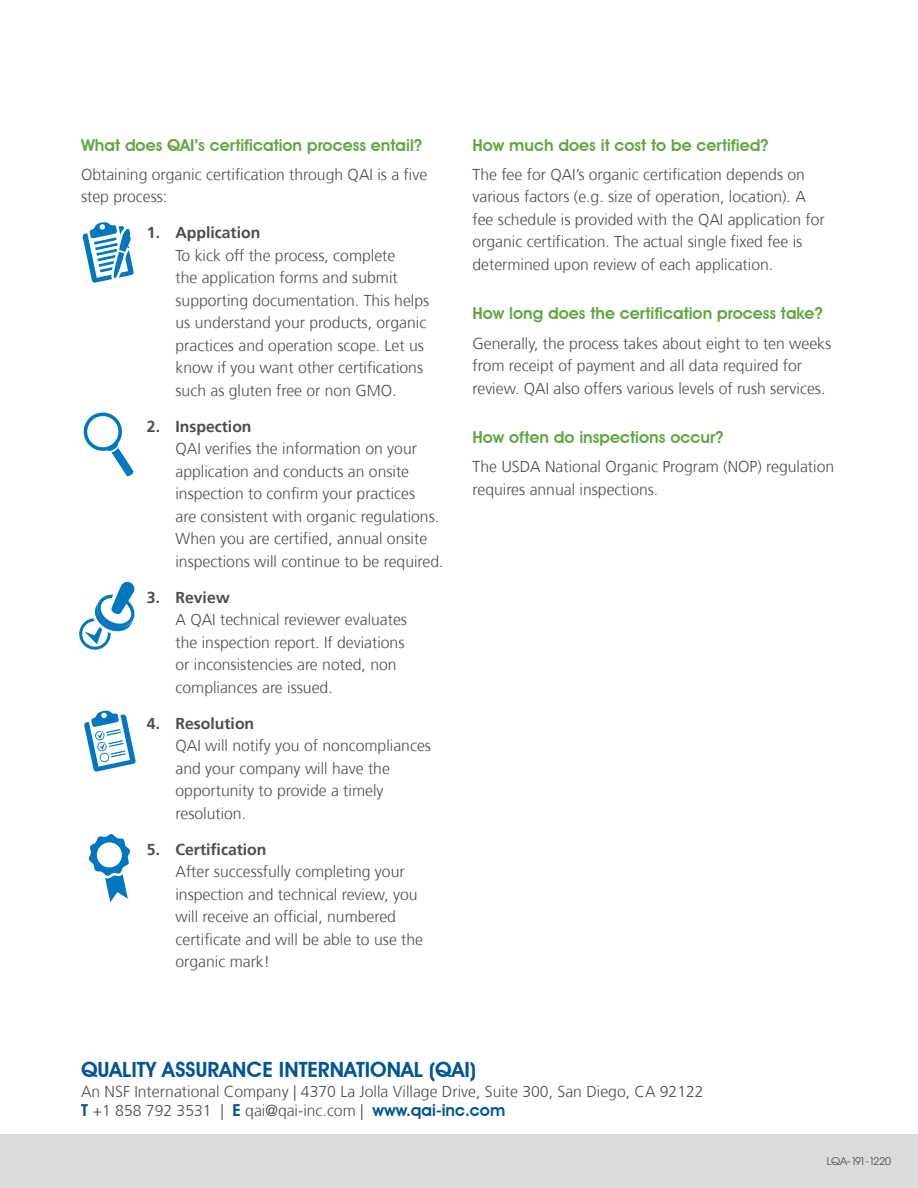
<style>
.page{position:relative;width:918px;height:1188px;background:#fff}
.page>*{position:absolute;margin:0;border:0;box-sizing:border-box;transform-origin:0 0}
.t1{font:600 21px "Avant Garde IT Cby BT";color:#005596}
.t2{font:600 16.5px "Avant Garde IT Cby BT";color:#62a744}
.t3{font:300 15.75px/22.5px "Frutiger";color:#4d4d4f}
.t4{font:700 15.75px "Frutiger";color:#4d4d4f}
.t5{font:10.5px "Avant Garde Gothic ITC";letter-spacing:-.07em;color:#4d4d4f}
.s1{font-family:"Avant Garde IT Cby BT";font-weight:600;font-size:16.5px;color:#005596}
</style>
<div class="page">
<div style="left:0;top:1134px;width:918px;height:54px;background:#d8dcdb"></div>
<svg style="left:88px;top:834px;width:42px;height:68px"></svg>
<svg style="left:84px;top:710px;width:52px;height:62px"></svg>
<svg style="left:79px;top:582px;width:56px;height:68px"></svg>
<svg style="left:83px;top:412px;width:51px;height:64px"></svg>
<svg style="left:82px;top:222px;width:52px;height:61px"></svg>
<p class="t2" style="left:81px;top:135px;width:343px">What does QAI’s certification process entail?</p>
<p class="t3" style="left:81px;top:163px;width:348px">Obtaining organic certification through QAI is a five‐ step process:</p>
<p class="t4" style="left:147px;top:224px;width:115px">1. Application</p>
<p class="t3" style="left:176px;top:244px;width:255px">To kick off the process, complete<br>the application forms and submit supporting documentation. This helps us understand your products, organic practices and operation scope. Let us know if you want other certifications such as gluten ‐free or non‐ GMO.</p>
<p class="t4" style="left:147px;top:417px;width:106px">2. Inspection</p>
<p class="t3" style="left:176px;top:438px;width:270px">QAI verifies the information on your application and conducts an on‐site inspection to confirm your practices<br>are consistent with organic regulations.<br>When you are certified, annual on‐site inspections will continue to be required.</p>
<p class="t4" style="left:147px;top:588px;width:84px">3. Review</p>
<p class="t3" style="left:176px;top:609px;width:233px">A QAI technical reviewer evaluates the inspection report. If deviations or inconsistencies are noted, non‐ compliances are issued.</p>
<p class="t4" style="left:147px;top:714px;width:109px">4. Resolution</p>
<p class="t3" style="left:176px;top:735px;width:257px">QAI will notify you of non‐compliances and your company will have the opportunity to provide a timely resolution.</p>
<p class="t4" style="left:147px;top:840px;width:121px">5. Certification</p>
<p class="t3" style="left:176px;top:861px;width:249px">After successfully completing your inspection and technical review, you will receive an official, numbered certificate and will be able to use the organic mark!</p>
<p class="t2" style="left:472px;top:135px;width:298px">How much does it cost to be certified?</p>
<p class="t3" style="left:472px;top:163px;width:354px">The fee for QAI’s organic certification depends on various factors (e.g. size of operation, location). A fee schedule is provided with the QAI application for organic certification. The actual single fixed fee is determined upon review of each application.</p>
<p class="t2" style="left:472px;top:304px;width:352px">How long does the certification process take?</p>
<p class="t3" style="left:472px;top:332px;width:360px">Generally, the process takes about eight to ten weeks from receipt of payment and all data required for review. QAI also offers various levels of rush services.</p>
<p class="t2" style="left:472px;top:427px;width:252px">How often do inspections occur?</p>
<p class="t3" style="left:472px;top:456px;width:363px">The USDA National Organic Program (NOP) regulation requires annual inspections.</p>
<h1 class="t1" style="left:81px;top:1057px;width:397px">QUALITY ASSURANCE INTERNATIONAL (QAI)</h1>
<p class="t3" style="left:81px;top:1082px;width:624px;line-height:19.5px">An NSF International Company | 4370 La Jolla Village Drive, Suite 300, San Diego, CA 92122<br><span class="s1">T</span> +1 858 792 3531 | <span class="s1">E</span> qai@qai-inc.com | <span class="s1">www.qai-inc.com</span></p>
<p class="t5" style="left:827px;top:1155px;width:66px">LQA-191-1220</p>
</div>
